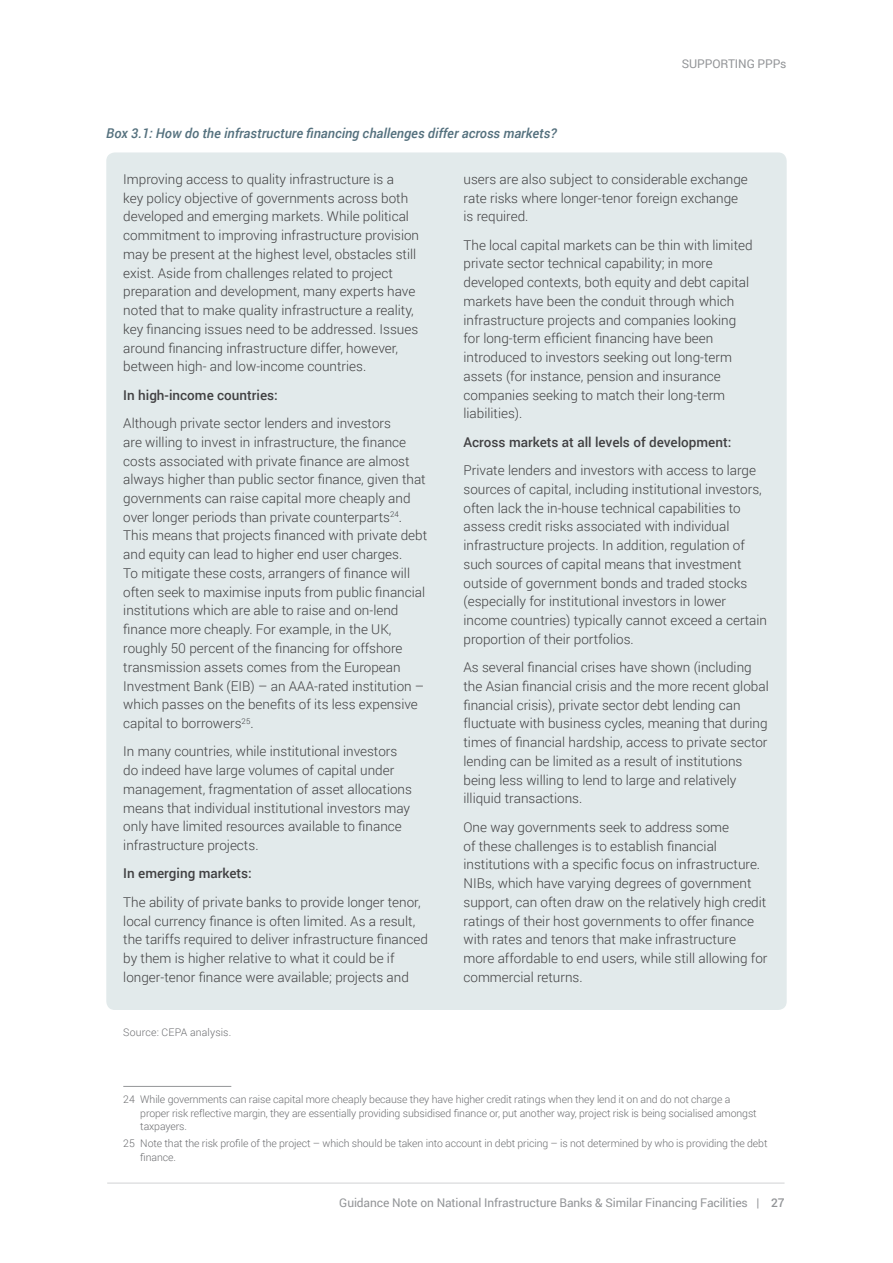
<style>
.page{position:relative;width:893px;height:1263px;background:#fff}
.page>*{position:absolute;margin:0;border:0;box-sizing:border-box;transform-origin:0 0}
.t1{font:300 13.5px/18.8px "Roboto";color:#414042}
.t2{font:500 13.5px "Roboto";color:#414042}
.t3{font:italic 500 13.5px "Roboto";color:#55717e}
.t4{font:12px "Roboto";letter-spacing:-.01em;color:#939598}
.t5{font:300 10.5px/13.5px "Roboto";letter-spacing:-.01em;color:#6d6e71}
.t6{font:300 10.5px "Roboto";letter-spacing:.01em;color:#6d6e71}
.s1{font-weight:500}
</style>
<div class="page">
<div style="left:106px;top:152px;width:681px;height:858px;background:#e2eaeb;border-radius:9px"></div>
<hr style="left:123px;top:1086px;width:108px;height:1px;background:#939598">
<hr style="left:107px;top:1183px;width:677px;height:1px;background:#d1d3d4">
<p class="t3" style="left:106px;top:123px;width:452px">Box 3.1: How do the infrastructure financing challenges differ across markets?</p>
<p class="t4" style="left:682px;top:56px;width:106px">SUPPORTING PPPs</p>
<p class="t1" style="left:123px;top:169px;width:297px">Improving access to quality infrastructure is a<br>key policy objective of governments across both developed and emerging markets. While political commitment to improving infrastructure provision may be present at the highest level, obstacles still exist. Aside from challenges related to project preparation and development, many experts have noted that to make quality infrastructure a reality, key financing issues need to be addressed. Issues around financing infrastructure differ, however, between high- and low-income countries.</p>
<p class="t2" style="left:123px;top:385px;width:156px">In high-income countries:</p>
<p class="t1" style="left:123px;top:413px;width:305px">Although private sector lenders and investors<br>are willing to invest in infrastructure, the finance costs associated with private finance are almost always higher than public sector finance, given that governments can raise capital more cheaply and over longer periods than private counterparts<sup>24</sup>.<br>This means that projects financed with private debt and equity can lead to higher end user charges.<br>To mitigate these costs, arrangers of finance will often seek to maximise inputs from public financial institutions which are able to raise and on-lend finance more cheaply. For example, in the UK, roughly 50 percent of the financing for offshore transmission assets comes from the European Investment Bank (EIB) – an AAA-rated institution – which passes on the benefits of its less expensive capital to borrowers<sup>25</sup>.</p>
<p class="t1" style="left:123px;top:742px;width:290px">In many countries, while institutional investors do indeed have large volumes of capital under management, fragmentation of asset allocations means that individual institutional investors may only have limited resources available to finance infrastructure projects.</p>
<p class="t2" style="left:123px;top:864px;width:130px">In emerging markets:</p>
<p class="t1" style="left:123px;top:892px;width:306px">The ability of private banks to provide longer tenor, local currency finance is often limited. As a result, the tariffs required to deliver infrastructure financed by them is higher relative to what it could be if longer-tenor finance were available; projects and</p>
<p class="t6" style="left:123px;top:1025px;width:109px">Source: CEPA analysis.</p>
<p class="t1" style="left:463px;top:169px;width:286px">users are also subject to considerable exchange rate risks where longer-tenor foreign exchange is required.</p>
<p class="t1" style="left:463px;top:235px;width:291px">The local capital markets can be thin with limited private sector technical capability; in more developed contexts, both equity and debt capital markets have been the conduit through which infrastructure projects and companies looking for long-term efficient financing have been introduced to investors seeking out long-term assets (for instance, pension and insurance companies seeking to match their long-term liabilities).</p>
<p class="t2" style="left:463px;top:432px;width:269px">Across markets at all levels of development:</p>
<p class="t1" style="left:463px;top:460px;width:305px">Private lenders and investors with access to large sources of capital, including institutional investors, often lack the in-house technical capabilities to assess credit risks associated with individual infrastructure projects. In addition, regulation of such sources of capital means that investment outside of government bonds and traded stocks (especially for institutional investors in lower income countries) typically cannot exceed a certain proportion of their portfolios.</p>
<p class="t1" style="left:463px;top:657px;width:307px">As several financial crises have shown (including the Asian financial crisis and the more recent global financial crisis), private sector debt lending can fluctuate with business cycles, meaning that during times of financial hardship, access to private sector lending can be limited as a result of institutions being less willing to lend to large and relatively illiquid transactions.</p>
<p class="t1" style="left:463px;top:817px;width:305px">One way governments seek to address some<br>of these challenges is to establish financial institutions with a specific focus on infrastructure.<br>NIBs, which have varying degrees of government support, can often draw on the relatively high credit ratings of their host governments to offer finance with rates and tenors that make infrastructure more affordable to end users, while still allowing for commercial returns.</p>
<p class="t5" style="left:140px;top:1092px;width:618px;text-indent:-17px">24 While governments can raise capital more cheaply because they have higher credit ratings when they lend it on and do not charge a proper risk reflective margin, they are essentially providing subsidised finance or, put another way, project risk is being socialised amongst taxpayers.</p>
<p class="t5" style="left:140px;top:1136px;width:629px;text-indent:-17px">25 Note that the risk profile of the project – which should be taken into account in debt pricing – is not determined by who is providing the debt finance.</p>
<p class="t4" style="left:339px;top:1194px;width:447px">Guidance Note on National Infrastructure Banks &amp; Similar Financing Facilities | <span class="s1">27</span></p>
</div>
